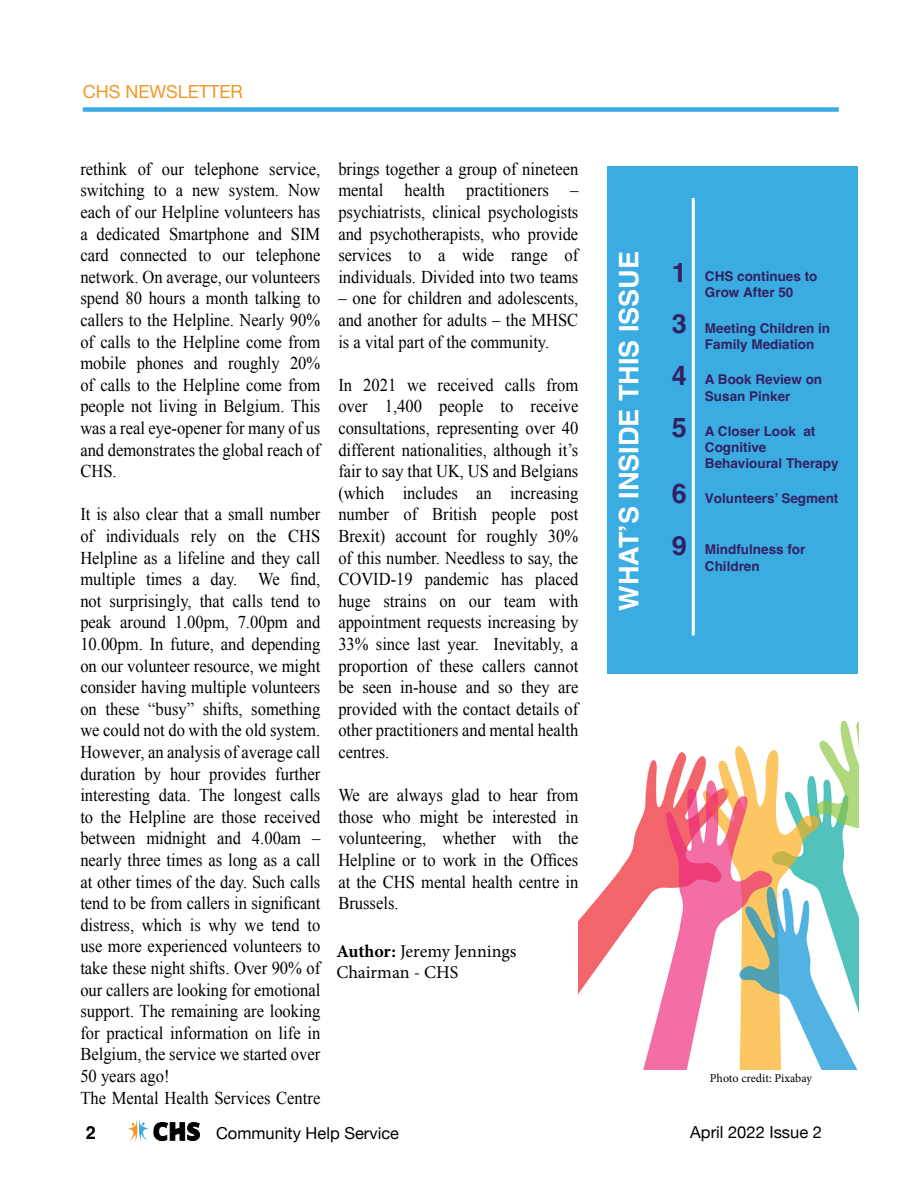
<style>
.page{position:relative;width:918px;height:1188px;background:#fff}
.page>*{position:absolute;margin:0;border:0;box-sizing:border-box;transform-origin:0 0}
.t1{font:700 27px "Helvetica";color:#fff}
.t2{font:700 27px/51.6px "Helvetica";color:#332062;text-align:justify}
.t3{font:18px/21.6px "Times New Roman";color:#000;text-align:justify;scale:.92 1}
.t4{font:18px/21.6px "Minion Pro";color:#000}
.t5{font:18px "Helvetica Neue";color:#f29827}
.t6{font:700 18px "Helvetica";color:#000}
.t7{font:16.5px "Helvetica Neue";color:#000}
.t8{font:700 13.5px/16.2px "Helvetica";color:#332062}
.t9{font:12px "Minion Pro";letter-spacing:-.005em;color:#000}
.s1{font-weight:700}
</style>
<div class="page">
<svg style="left:127px;top:1120px;width:73px;height:22px"></svg>
<div style="left:83px;top:107px;width:756px;height:5px;background:#3aace2"></div>
<img style="left:578px;top:653px;width:280px;height:417px">
<div style="left:608px;top:166px;width:250px;height:507px;background:#3aace2"></div>
<hr style="left:692px;top:198px;width:3px;height:438px;background:#fff">
<p class="t5" style="left:83px;top:79px;width:161px">CHS NEWSLETTER</p>
<p class="t3" style="left:80px;top:158px;width:262px">rethink of our telephone service, switching to a new system. Now each of our Helpline volunteers has a dedicated Smartphone and SIM card connected to our telephone network. On average, our volunteers spend 80 hours a month talking to callers to the Helpline. Nearly 90% of calls to the Helpline come from mobile phones and roughly 20% of calls to the Helpline come from people not living in Belgium. This was a real eye-opener for many of us and demonstrates the global reach of CHS.</p>
<p class="t3" style="left:80px;top:503px;width:262px;text-align:left">It is also clear that a small number of individuals rely on the CHS Helpline as a lifeline and they call multiple times a day. We find, not surprisingly, that calls tend to peak around 1.00pm, 7.00pm and 10.00pm. In future, and depending on our volunteer resource, we might consider having multiple volunteers on these “busy” shifts, something we could not do with the old system.<br>However, an analysis of average call duration by hour provides further interesting data. The longest calls to the Helpline are those received between midnight and 4.00am – nearly three times as long as a call at other times of the day. Such calls tend to be from callers in significant distress, which is why we tend to use more experienced volunteers to take these night shifts. Over 90% of our callers are looking for emotional support. The remaining are looking for practical information on life in Belgium, the service we started over 50 years ago!<br>The Mental Health Services Centre</p>
<p class="t3" style="left:338px;top:158px;width:262px">brings together a group of nineteen mental health practitioners – psychiatrists, clinical psychologists and psychotherapists, who provide services to a wide range of individuals. Divided into two teams</p>
<p class="t3" style="left:338px;top:287px;width:262px">– one for children and adolescents, and another for adults – the MHSC is a vital part of the community.</p>
<p class="t3" style="left:338px;top:374px;width:262px">In 2021 we received calls from over 1,400 people to receive consultations, representing over 40 different nationalities, although it’s fair to say that UK, US and Belgians (which includes an increasing number of British people post Brexit) account for roughly 30% of this number. Needless to say, the COVID-19 pandemic has placed huge strains on our team with appointment requests increasing by 33% since last year. Inevitably, a proportion of these callers cannot be seen in-house and so they are provided with the contact details of other practitioners and mental health centres.</p>
<p class="t3" style="left:338px;top:784px;width:262px">We are always glad to hear from those who might be interested in volunteering, whether with the Helpline or to work in the Offices at the CHS mental health centre in Brussels.</p>
<p class="t4" style="left:336px;top:940px;width:182px"><span class="s1">Author:</span> Jeremy Jennings<br>Chairman - CHS</p>
<h1 class="t1" style="left:613px;top:611px;width:361px;rotate:-90deg">WHATʼS INSIDE THIS ISSUE</h1>
<h1 class="t2" style="left:672px;top:249px;width:17px">1<br>3<br>4<br>5</h1>
<h1 class="t2" style="left:672px;top:471px;width:17px">6<br>9</h1>
<p class="t8" style="left:705px;top:270px;width:114px">CHS continues to<br>Grow After 50</p>
<p class="t8" style="left:705px;top:321px;width:127px">Meeting Children in<br>Family Mediation</p>
<p class="t8" style="left:705px;top:373px;width:119px">A Book Review on<br>Susan Pinker</p>
<p class="t8" style="left:705px;top:425px;width:135px">A Closer Look at<br>Cognitive<br>Behavioural Therapy</p>
<p class="t8" style="left:705px;top:491px;width:135px">Volunteersʼ Segment</p>
<p class="t8" style="left:705px;top:543px;width:102px">Mindfulness for<br>Children</p>
<p class="t9" style="left:710px;top:1070px;width:103px">Photo credit: Pixabay</p>
<p class="t6" style="left:86px;top:1122px;width:12px">2</p>
<p class="t7" style="left:216px;top:1121px;width:185px">Community Help Service</p>
<p class="t7" style="left:690px;top:1121px;width:133px">April 2022 Issue 2</p>
</div>
